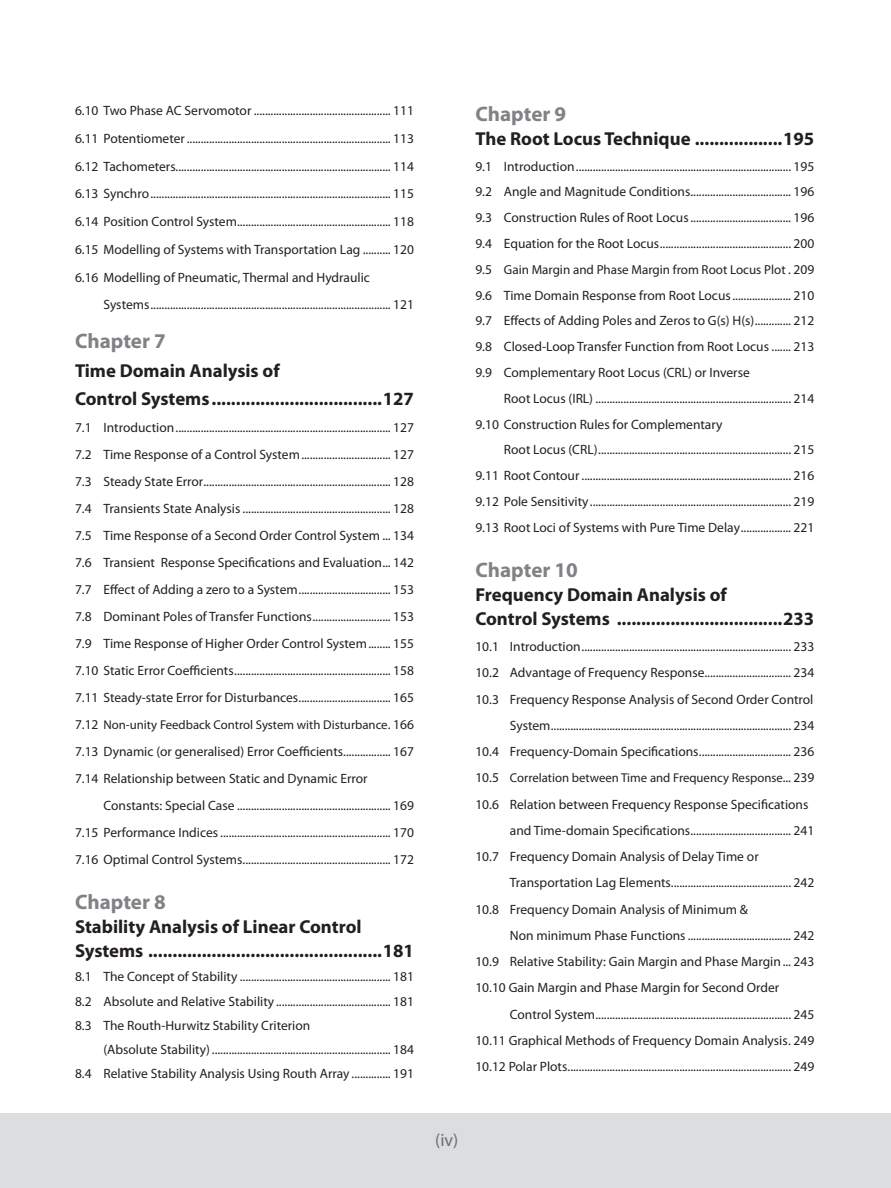
<style>
.page{position:relative;width:891px;height:1188px;background:#fff}
.page>*{position:absolute;margin:0;border:0;box-sizing:border-box;transform-origin:0 0}
.Content_1{font:700 21px "Myriad Pro";color:#808285}
.Content_2{font:700 18.75px/24px "Myriad Pro";color:#231f20}
.Content_3{font:18px "Myriad Pro";color:#6c6d70}
.Content_3-2{font:13.5px "Myriad Pro";color:#231f20}
.Content_3-3{font:13.05px "Myriad Pro";color:#231f20}
.Content_3-4{font:12.75px "Myriad Pro";color:#231f20}
.s1{font-size:13.5px}
</style>
<div class="page">
<div style="left:0;top:1113px;width:891px;height:75px;background:#dcdddf"></div>
<p class="Content_3-2" style="left:75px;top:102px;width:341px">6.10 Two Phase AC Servomotor ................................................. 111</p>
<p class="Content_3-2" style="left:75px;top:130px;width:341px">6.11 Potentiometer......................................................................... 113</p>
<p class="Content_3-2" style="left:75px;top:158px;width:341px">6.12 Tachometers............................................................................. 114</p>
<p class="Content_3-2" style="left:75px;top:186px;width:341px">6.13 Synchro...................................................................................... 115</p>
<p class="Content_3-2" style="left:75px;top:213px;width:341px">6.14 Position Control System....................................................... 118</p>
<p class="Content_3-2" style="left:75px;top:241px;width:341px">6.15 Modelling of Systems with Transportation Lag .......... 120</p>
<p class="Content_3-2" style="left:75px;top:269px;width:296px">6.16 Modelling of Pneumatic, Thermal and Hydraulic</p>
<p class="Content_3-2" style="left:103px;top:297px;width:312px">Systems...................................................................................... 121</p>
<p class="Content_1" style="left:75px;top:328px;width:92px">Chapter 7</p>
<p class="Content_2" style="left:75px;top:358px;width:206px">Time Domain Analysis of</p>
<p class="Content_2" style="left:75px;top:386px;width:341px">Control Systems...................................127</p>
<p class="Content_3-2" style="left:75px;top:420px;width:341px">7.1 Introduction............................................................................. 127</p>
<p class="Content_3-2" style="left:75px;top:447px;width:341px">7.2 Time Response of a Control System................................ 127</p>
<p class="Content_3-2" style="left:75px;top:474px;width:341px">7.3 Steady State Error................................................................... 128</p>
<p class="Content_3-2" style="left:75px;top:501px;width:341px">7.4 Transients State Analysis ..................................................... 128</p>
<p class="Content_3-2" style="left:75px;top:528px;width:341px">7.5 Time Response of a Second Order Control System ... 134</p>
<p class="Content_3-2" style="left:75px;top:555px;width:341px">7.6 Transient Response Specifications and Evaluation... 142</p>
<p class="Content_3-2" style="left:75px;top:582px;width:341px">7.7 Effect of Adding a zero to a System................................. 153</p>
<p class="Content_3-2" style="left:75px;top:609px;width:341px">7.8 Dominant Poles of Transfer Functions............................ 153</p>
<p class="Content_3-2" style="left:75px;top:636px;width:341px">7.9 Time Response of Higher Order Control System........ 155</p>
<p class="Content_3-2" style="left:75px;top:663px;width:341px">7.10 Static Error Coefficients........................................................ 158</p>
<p class="Content_3-2" style="left:75px;top:690px;width:341px">7.11 Steady-state Error for Disturbances................................. 165</p>
<p class="Content_3-4" style="left:75px;top:717px;width:341px"><span class="s1">7.12</span> Non-unity Feedback Control System with Disturbance<span class="s1">. 166</span></p>
<p class="Content_3-2" style="left:75px;top:744px;width:341px">7.13 Dynamic (or generalised) Error Coefficients................. 167</p>
<p class="Content_3-2" style="left:75px;top:771px;width:294px">7.14 Relationship between Static and Dynamic Error</p>
<p class="Content_3-2" style="left:103px;top:798px;width:312px">Constants: Special Case ....................................................... 169</p>
<p class="Content_3-2" style="left:75px;top:825px;width:341px">7.15 Performance Indices ............................................................. 170</p>
<p class="Content_3-2" style="left:75px;top:852px;width:341px">7.16 Optimal Control Systems..................................................... 172</p>
<p class="Content_1" style="left:75px;top:889px;width:92px">Chapter 8</p>
<p class="Content_2" style="left:75px;top:914px;width:341px">Stability Analysis of Linear Control<br>Systems ................................................181</p>
<p class="Content_3-2" style="left:75px;top:969px;width:341px">8.1 The Concept of Stability ...................................................... 181</p>
<p class="Content_3-2" style="left:75px;top:993px;width:341px">8.2 Absolute and Relative Stability ......................................... 181</p>
<p class="Content_3-2" style="left:75px;top:1017px;width:237px">8.3 The Routh-Hurwitz Stability Criterion</p>
<p class="Content_3-2" style="left:103px;top:1041px;width:312px">(Absolute Stability)................................................................ 184</p>
<p class="Content_3-2" style="left:75px;top:1065px;width:341px">8.4 Relative Stability Analysis Using Routh Array .............. 191</p>
<p class="Content_1" style="left:475px;top:100px;width:92px">Chapter 9</p>
<p class="Content_2" style="left:475px;top:126px;width:341px">The Root Locus Technique ..................195</p>
<p class="Content_3-2" style="left:475px;top:158px;width:341px">9.1 Introduction............................................................................. 195</p>
<p class="Content_3-2" style="left:475px;top:183px;width:341px">9.2 Angle and Magnitude Conditions.................................... 196</p>
<p class="Content_3-2" style="left:475px;top:209px;width:341px">9.3 Construction Rules of Root Locus.................................... 196</p>
<p class="Content_3-2" style="left:475px;top:235px;width:341px">9.4 Equation for the Root Locus............................................... 200</p>
<p class="Content_3-3" style="left:475px;top:261px;width:341px"><span class="s1">9.5</span> Gain Margin and Phase Margin from Root Locus Plot <span class="s1">. 209</span></p>
<p class="Content_3-2" style="left:475px;top:287px;width:341px">9.6 Time Domain Response from Root Locus..................... 210</p>
<p class="Content_3-2" style="left:475px;top:312px;width:341px">9.7 Effects of Adding Poles and Zeros to G(s) H(s)............. 212</p>
<p class="Content_3-2" style="left:475px;top:338px;width:341px">9.8 Closed-Loop Transfer Function from Root Locus ....... 213</p>
<p class="Content_3-2" style="left:475px;top:364px;width:276px">9.9 Complementary Root Locus (CRL) or Inverse</p>
<p class="Content_3-2" style="left:504px;top:390px;width:312px">Root Locus (IRL) ...................................................................... 214</p>
<p class="Content_3-2" style="left:475px;top:416px;width:249px">9.10 Construction Rules for Complementary</p>
<p class="Content_3-2" style="left:504px;top:441px;width:312px">Root Locus (CRL)..................................................................... 215</p>
<p class="Content_3-2" style="left:475px;top:467px;width:341px">9.11 Root Contour........................................................................... 216</p>
<p class="Content_3-2" style="left:475px;top:493px;width:341px">9.12 Pole Sensitivity........................................................................ 219</p>
<p class="Content_3-2" style="left:475px;top:519px;width:341px">9.13 Root Loci of Systems with Pure Time Delay.................. 221</p>
<p class="Content_1" style="left:475px;top:556px;width:104px">Chapter 10</p>
<p class="Content_2" style="left:475px;top:582px;width:253px">Frequency Domain Analysis of</p>
<p class="Content_2" style="left:475px;top:606px;width:341px">Control Systems ..................................233</p>
<p class="Content_3-2" style="left:475px;top:638px;width:341px">10.1 Introduction........................................................................... 233</p>
<p class="Content_3-2" style="left:475px;top:664px;width:341px">10.2 Advantage of Frequency Response............................... 234</p>
<p class="Content_3-2" style="left:475px;top:691px;width:340px">10.3 Frequency Response Analysis of Second Order Control</p>
<p class="Content_3-2" style="left:510px;top:717px;width:306px">System...................................................................................... 234</p>
<p class="Content_3-2" style="left:475px;top:743px;width:341px">10.4 Frequency-Domain Specifications................................. 236</p>
<p class="Content_3-4" style="left:475px;top:770px;width:341px"><span class="s1">10.5</span> Correlation between Time and Frequency Response<span class="s1">... 239</span></p>
<p class="Content_3-2" style="left:475px;top:796px;width:335px">10.6 Relation between Frequency Response Specifications</p>
<p class="Content_3-2" style="left:510px;top:822px;width:306px">and Time-domain Specifications.................................... 241</p>
<p class="Content_3-2" style="left:475px;top:848px;width:285px">10.7 Frequency Domain Analysis of Delay Time or</p>
<p class="Content_3-2" style="left:510px;top:874px;width:306px">Transportation Lag Elements........................................... 242</p>
<p class="Content_3-2" style="left:475px;top:901px;width:274px">10.8 Frequency Domain Analysis of Minimum &amp;</p>
<p class="Content_3-2" style="left:510px;top:927px;width:306px">Non minimum Phase Functions ..................................... 242</p>
<p class="Content_3-2" style="left:475px;top:953px;width:341px">10.9 Relative Stability: Gain Margin and Phase Margin... 243</p>
<p class="Content_3-2" style="left:475px;top:979px;width:305px">10.10 Gain Margin and Phase Margin for Second Order</p>
<p class="Content_3-2" style="left:510px;top:1006px;width:306px">Control System...................................................................... 245</p>
<p class="Content_3-2" style="left:475px;top:1032px;width:341px">10.11 Graphical Methods of Frequency Domain Analysis. 249</p>
<p class="Content_3-2" style="left:475px;top:1058px;width:341px">10.12 Polar Plots................................................................................ 249</p>
<p class="Content_3" style="left:435px;top:1129px;width:25px">(iv)</p>
</div>
